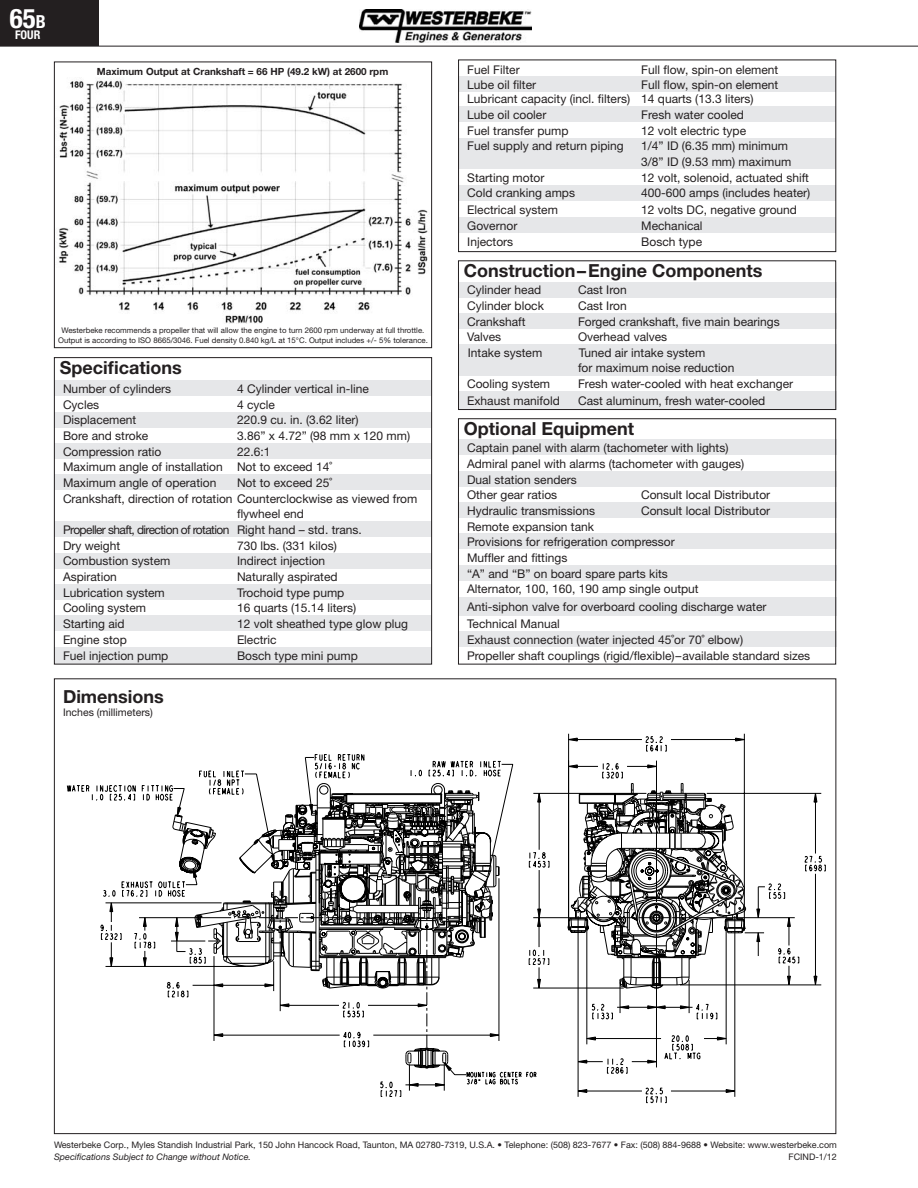
<style>
.page{position:relative;width:918px;height:1188px;background:#fff}
.page>*{position:absolute;margin:0;border:0;box-sizing:border-box;transform-origin:0 0}
.t1{font:700 condensed 27px "Helvetica Neue";color:#fff}
.t2{font:700 18px "Helvetica Neue";color:#231f20}
.t3{font:12px/15.6px "Helvetica Neue";color:#231f20}
.t4{font:12px "Helvetica Neue";letter-spacing:-.05em;color:#231f20}
.t5{font:700 condensed 12px "Helvetica Neue";color:#fff}
.t6{font:10.5px "Helvetica Neue";color:#231f20}
.t7{font:700 9.9px "Helvetica Neue";color:#231f20}
.t8{font:9px "Helvetica Neue";color:#231f20}
.t9{font:italic 9px "Helvetica Neue";color:#231f20}
.t10{font:7.8px/9.3px "Helvetica Neue";color:#231f20;text-align:center}
.s1{font-size:18px}
</style>
<div class="page">
<div style="left:0;top:0;width:99px;height:46px;background:#231f20"></div>
<img style="left:359px;top:9px;width:173px;height:34px">
<hr style="left:0;top:46px;width:918px;height:1px;background:#231f20">
<div style="left:54px;top:62px;width:378px;height:286px;border:1px solid #231f20"></div>
<img style="left:59px;top:80px;width:369px;height:243px">
<svg style="left:66px;top:733px;width:760px;height:371px"></svg>
<svg style="left:67px;top:736px;width:732px;height:338px"></svg>
<div style="left:458px;top:153px;width:378px;height:16px;background:#e6e7e9"></div>
<div style="left:458px;top:185px;width:378px;height:15px;background:#e6e7e9"></div>
<div style="left:458px;top:77px;width:378px;height:15px;background:#e6e7e9"></div>
<div style="left:458px;top:106px;width:378px;height:16px;background:#e6e7e9"></div>
<div style="left:458px;top:138px;width:378px;height:15px;background:#e6e7e9"></div>
<div style="left:458px;top:217px;width:378px;height:16px;background:#e6e7e9"></div>
<div style="left:458px;top:60px;width:378px;height:192px;border:1px solid #231f20"></div>
<div style="left:458px;top:440px;width:378px;height:15px;background:#e6e7e9"></div>
<div style="left:458px;top:471px;width:378px;height:16px;background:#e6e7e9"></div>
<div style="left:458px;top:502px;width:378px;height:16px;background:#e6e7e9"></div>
<div style="left:458px;top:534px;width:378px;height:15px;background:#e6e7e9"></div>
<div style="left:458px;top:565px;width:378px;height:16px;background:#e6e7e9"></div>
<div style="left:458px;top:597px;width:378px;height:19px;background:#e6e7e9"></div>
<div style="left:458px;top:631px;width:378px;height:16px;background:#e6e7e9"></div>
<div style="left:458px;top:418px;width:378px;height:246px;border:1px solid #231f20"></div>
<div style="left:54px;top:381px;width:378px;height:15px;background:#e6e7e9"></div>
<div style="left:54px;top:412px;width:378px;height:16px;background:#e6e7e9"></div>
<div style="left:54px;top:443px;width:378px;height:16px;background:#e6e7e9"></div>
<div style="left:54px;top:475px;width:378px;height:15px;background:#e6e7e9"></div>
<div style="left:54px;top:522px;width:378px;height:15px;background:#e6e7e9"></div>
<div style="left:54px;top:553px;width:378px;height:15px;background:#e6e7e9"></div>
<div style="left:54px;top:584px;width:378px;height:16px;background:#e6e7e9"></div>
<div style="left:54px;top:615px;width:378px;height:16px;background:#e6e7e9"></div>
<div style="left:54px;top:647px;width:378px;height:17px;background:#e6e7e9"></div>
<div style="left:54px;top:357px;width:378px;height:307px;border:1px solid #231f20"></div>
<div style="left:458px;top:282px;width:378px;height:15px;background:#e6e7e9"></div>
<div style="left:458px;top:313px;width:378px;height:16px;background:#e6e7e9"></div>
<div style="left:459px;top:344px;width:378px;height:16px;background:#e6e7e9"></div>
<div style="left:458px;top:360px;width:378px;height:15px;background:#e6e7e9"></div>
<div style="left:458px;top:391px;width:378px;height:19px;background:#e6e7e9"></div>
<div style="left:458px;top:260px;width:378px;height:150px;border:1px solid #231f20"></div>
<h1 class="t1" style="left:10px;top:2px;width:37px">65<span class="s1">B</span></h1>
<p class="t5" style="left:15px;top:27px;width:27px">FOUR</p>
<p class="t7" style="left:97px;top:65px;width:293px">Maximum Output at Crankshaft = 66 HP (49.2 kW) at 2600 rpm</p>
<p class="t10" style="left:58px;top:326px;width:371px">Westerbeke recommends a propeller that will allow the engine to turn 2600 rpm underway at full throttle.<br>Output is according to ISO 8665/3046. Fuel density 0.840 kg/L at 15°C. Output includes +/- 5% tolerance.</p>
<h2 class="t2" style="left:60px;top:356px;width:123px">Specifications</h2>
<p class="t3" style="left:63px;top:381px;width:110px">Number of cylinders</p>
<p class="t3" style="left:237px;top:381px;width:133px">4 Cylinder vertical in-line</p>
<p class="t3" style="left:63px;top:397px;width:38px">Cycles</p>
<p class="t3" style="left:237px;top:397px;width:40px">4 cycle</p>
<p class="t3" style="left:63px;top:412px;width:75px">Displacement</p>
<p class="t3" style="left:237px;top:412px;width:123px">220.9 cu. in. (3.62 liter)</p>
<p class="t3" style="left:63px;top:444px;width:100px">Compression ratio</p>
<p class="t3" style="left:237px;top:444px;width:35px">22.6:1</p>
<p class="t3" style="left:63px;top:428px;width:87px">Bore and stroke</p>
<p class="t3" style="left:237px;top:428px;width:175px">3.86” x 4.72” (98 mm x 120 mm)</p>
<p class="t3" style="left:63px;top:459px;width:271px">Maximum angle of installation Not to exceed 14˚<br>Maximum angle of operation</p>
<p class="t3" style="left:237px;top:475px;width:97px">Not to exceed 25˚</p>
<p class="t3" style="left:63px;top:491px;width:356px">Crankshaft, direction of rotation Counterclockwise as viewed from</p>
<p class="t3" style="left:237px;top:506px;width:69px">flywheel end</p>
<p class="t4" style="left:63px;top:523px;width:300px">Propeller shaft, direction of rotation Right hand – std. trans.</p>
<p class="t3" style="left:63px;top:537px;width:59px">Dry weight</p>
<p class="t3" style="left:237px;top:537px;width:101px">730 lbs. (331 kilos)</p>
<p class="t3" style="left:63px;top:553px;width:109px">Combustion system</p>
<p class="t3" style="left:237px;top:553px;width:90px">Indirect injection</p>
<p class="t3" style="left:63px;top:569px;width:55px">Aspiration</p>
<p class="t3" style="left:237px;top:569px;width:102px">Naturally aspirated</p>
<p class="t3" style="left:63px;top:584px;width:103px">Lubrication system</p>
<p class="t3" style="left:237px;top:584px;width:109px">Trochoid type pump</p>
<p class="t3" style="left:63px;top:600px;width:85px">Cooling system</p>
<p class="t3" style="left:237px;top:600px;width:121px">16 quarts (15.14 liters)</p>
<p class="t3" style="left:63px;top:616px;width:63px">Starting aid</p>
<p class="t3" style="left:237px;top:616px;width:173px">12 volt sheathed type glow plug</p>
<p class="t3" style="left:63px;top:631px;width:65px">Engine stop</p>
<p class="t3" style="left:237px;top:631px;width:41px">Electric</p>
<p class="t3" style="left:63px;top:648px;width:107px">Fuel injection pump</p>
<p class="t3" style="left:237px;top:648px;width:122px">Bosch type mini pump</p>
<h2 class="t2" style="left:63px;top:686px;width:102px">Dimensions</h2>
<p class="t6" style="left:63px;top:706px;width:91px">Inches (millimeters)</p>
<p class="t3" style="left:467px;top:61px;width:54px">Fuel Filter</p>
<p class="t3" style="left:641px;top:61px;width:139px">Full flow, spin-on element</p>
<p class="t3" style="left:467px;top:77px;width:70px">Lube oil filter</p>
<p class="t3" style="left:467px;top:78px;width:313px;line-height:14.1px;text-indent:174px">Full flow, spin-on element<br>Lubricant capacity (incl. filters) 14 quarts (13.3 liters)</p>
<p class="t3" style="left:467px;top:107px;width:81px">Lube oil cooler</p>
<p class="t3" style="left:641px;top:107px;width:104px">Fresh water cooled</p>
<p class="t3" style="left:467px;top:122px;width:103px">Fuel transfer pump</p>
<p class="t3" style="left:641px;top:122px;width:106px">12 volt electric type</p>
<p class="t3" style="left:467px;top:138px;width:158px">Fuel supply and return piping</p>
<p class="t3" style="left:641px;top:138px;width:148px">1/4” ID (6.35 mm) minimum</p>
<p class="t3" style="left:641px;top:154px;width:152px">3/8” ID (9.53 mm) maximum</p>
<p class="t3" style="left:467px;top:169px;width:79px">Starting motor</p>
<p class="t3" style="left:641px;top:169px;width:169px">12 volt, solenoid, actuated shift</p>
<p class="t3" style="left:467px;top:185px;width:109px">Cold cranking amps</p>
<p class="t3" style="left:641px;top:185px;width:171px">400-600 amps (includes heater)</p>
<p class="t3" style="left:467px;top:201px;width:92px">Electrical system</p>
<p class="t3" style="left:641px;top:201px;width:157px">12 volts DC, negative ground</p>
<p class="t3" style="left:467px;top:218px;width:52px">Governor</p>
<p class="t3" style="left:641px;top:218px;width:63px">Mechanical</p>
<p class="t3" style="left:467px;top:234px;width:47px">Injectors</p>
<p class="t3" style="left:641px;top:234px;width:62px">Bosch type</p>
<h2 class="t2" style="left:464px;top:259px;width:300px">Construction–Engine Components</h2>
<p class="t3" style="left:467px;top:282px;width:76px">Cylinder head</p>
<p class="t3" style="left:578px;top:282px;width:50px">Cast Iron</p>
<p class="t3" style="left:467px;top:298px;width:78px">Cylinder block</p>
<p class="t3" style="left:578px;top:298px;width:50px">Cast Iron</p>
<p class="t3" style="left:467px;top:313px;width:60px">Crankshaft</p>
<p class="t3" style="left:578px;top:313px;width:203px">Forged crankshaft, five main bearings</p>
<p class="t3" style="left:467px;top:329px;width:36px">Valves</p>
<p class="t3" style="left:578px;top:329px;width:91px">Overhead valves</p>
<p class="t3" style="left:468px;top:344px;width:76px">Intake system</p>
<p class="t3" style="left:579px;top:344px;width:128px">Tuned air intake system</p>
<p class="t3" style="left:467px;top:376px;width:85px">Cooling system</p>
<p class="t3" style="left:578px;top:376px;width:217px">Fresh water-cooled with heat exchanger</p>
<p class="t3" style="left:578px;top:360px;width:158px">for maximum noise reduction</p>
<p class="t3" style="left:467px;top:393px;width:94px">Exhaust manifold</p>
<p class="t3" style="left:578px;top:393px;width:189px">Cast aluminum, fresh water-cooled</p>
<h2 class="t2" style="left:464px;top:417px;width:172px">Optional Equipment</h2>
<p class="t3" style="left:467px;top:440px;width:279px">Captain panel with alarm (tachometer with lights)<br>Admiral panel with alarms (tachometer with gauges)<br>Dual station senders<br>Other gear ratios</p>
<p class="t3" style="left:641px;top:487px;width:131px">Consult local Distributor</p>
<p class="t3" style="left:467px;top:503px;width:130px">Hydraulic transmissions</p>
<p class="t3" style="left:641px;top:503px;width:131px">Consult local Distributor</p>
<p class="t3" style="left:467px;top:518px;width:209px">Remote expansion tank<br>Provisions for refrigeration compressor</p>
<p class="t3" style="left:467px;top:565px;width:233px">“A” and “B” on board spare parts kits<br>Alternator, 100, 160, 190 amp single output</p>
<p class="t3" style="left:467px;top:598px;width:301px;line-height:17px">Anti-siphon valve for overboard cooling discharge water<br>Technical Manual</p>
<p class="t3" style="left:467px;top:632px;width:278px">Exhaust connection (water injected 45˚or 70˚ elbow)</p>
<p class="t3" style="left:467px;top:550px;width:102px">Muffler and fittings</p>
<p class="t3" style="left:467px;top:648px;width:345px">Propeller shaft couplings (rigid/flexible)–available standard sizes</p>
<p class="t8" style="left:54px;top:1139px;width:784px">Westerbeke Corp., Myles Standish Industrial Park, 150 John Hancock Road, Taunton, MA 02780-7319, U.S.A. • Telephone: (508) 823-7677 • Fax: (508) 884-9688 • Website: www.westerbeke.com</p>
<p class="t9" style="left:54px;top:1151px;width:199px">Specifications Subject to Change without Notice.</p>
<p class="t8" style="left:789px;top:1151px;width:50px">FCIND-1/12</p>
</div>
